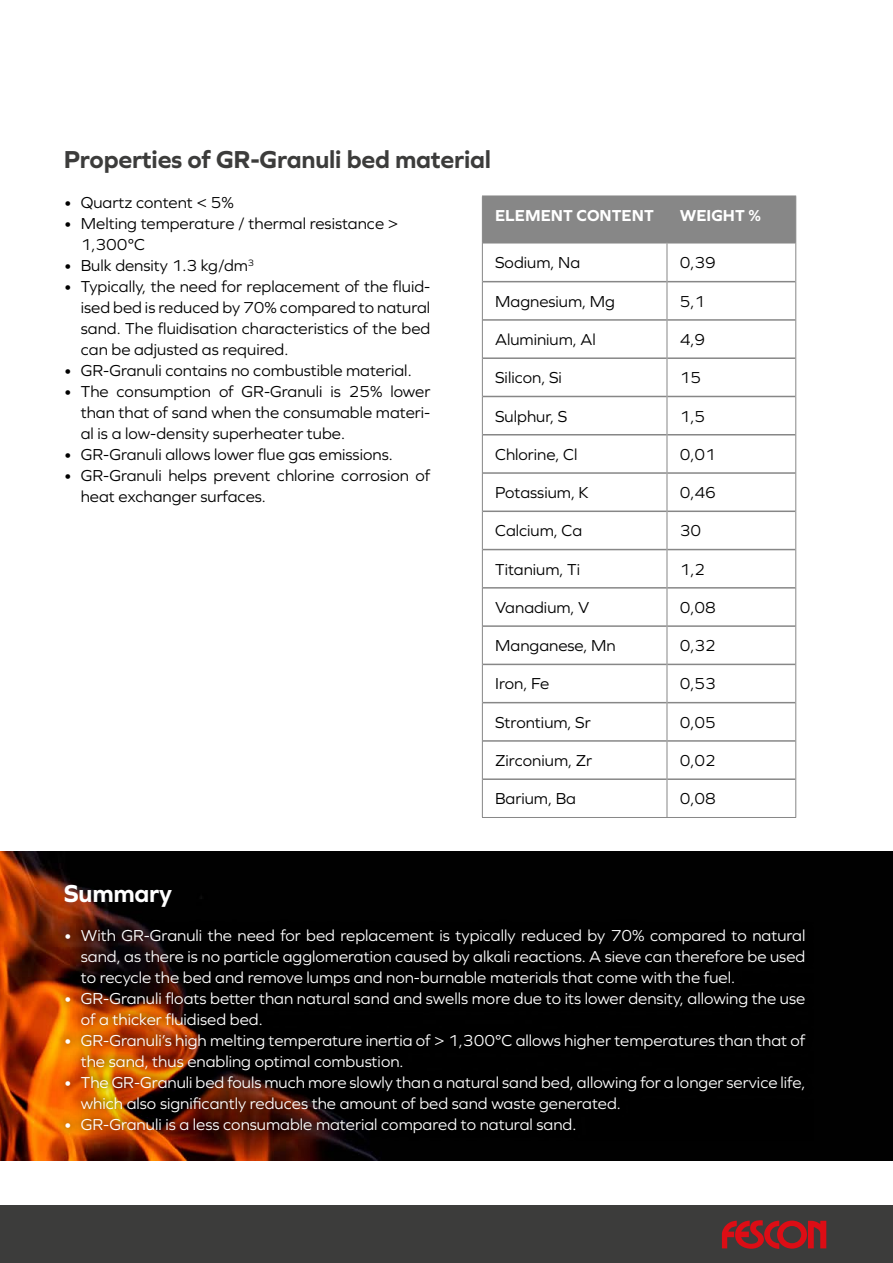
<style>
.page{position:relative;width:893px;height:1263px;background:#fff}
.page>*{position:absolute;margin:0;border:0;box-sizing:border-box;transform-origin:0 0}
.t1{font:700 25.5px "Graphie";letter-spacing:-.01em;color:#3c3c3b}
.t2{font:700 25.5px "Graphie";letter-spacing:-.01em;color:#fff}
.t3{font:16.5px/21px "Graphie";color:#000}
.t4{font:16.5px/21px "Graphie";color:#fff}
.t5{font:700 16.5px "Graphie";color:#fff}
</style>
<div class="page">
<img style="left:0;top:851px;width:893px;height:309px">
<div style="left:0;top:1205px;width:893px;height:58px;background:#3c3c3b"></div>
<svg style="left:722px;top:1220px;width:104px;height:29px"></svg>
<svg style="left:57px;top:919px;width:757px;height:222px;background:#190a01"></svg>
<div style="left:483px;top:197px;width:312px;height:45px;background:#878787"></div>
<hr style="left:483px;top:242px;width:184px;height:1px;background:#878787">
<hr style="left:667px;top:242px;width:128px;height:1px;background:#878787">
<hr style="left:483px;top:281px;width:184px;height:1px;background:#878787">
<hr style="left:667px;top:281px;width:128px;height:1px;background:#878787">
<hr style="left:483px;top:319px;width:184px;height:2px;background:#878787">
<hr style="left:667px;top:319px;width:128px;height:2px;background:#878787">
<hr style="left:483px;top:357px;width:184px;height:2px;background:#878787">
<hr style="left:667px;top:357px;width:128px;height:2px;background:#878787">
<hr style="left:483px;top:396px;width:184px;height:1px;background:#878787">
<hr style="left:667px;top:396px;width:128px;height:1px;background:#878787">
<hr style="left:483px;top:434px;width:184px;height:1px;background:#878787">
<hr style="left:667px;top:434px;width:128px;height:1px;background:#878787">
<hr style="left:483px;top:472px;width:184px;height:2px;background:#878787">
<hr style="left:667px;top:472px;width:128px;height:2px;background:#878787">
<hr style="left:483px;top:510px;width:184px;height:2px;background:#878787">
<hr style="left:667px;top:510px;width:128px;height:2px;background:#878787">
<hr style="left:483px;top:549px;width:184px;height:1px;background:#878787">
<hr style="left:667px;top:549px;width:128px;height:1px;background:#878787">
<hr style="left:483px;top:587px;width:184px;height:2px;background:#878787">
<hr style="left:667px;top:587px;width:128px;height:2px;background:#878787">
<hr style="left:483px;top:625px;width:184px;height:2px;background:#878787">
<hr style="left:667px;top:625px;width:128px;height:2px;background:#878787">
<hr style="left:483px;top:664px;width:184px;height:1px;background:#878787">
<hr style="left:667px;top:664px;width:128px;height:1px;background:#878787">
<hr style="left:483px;top:702px;width:184px;height:1px;background:#878787">
<hr style="left:667px;top:702px;width:128px;height:1px;background:#878787">
<hr style="left:483px;top:740px;width:184px;height:2px;background:#878787">
<hr style="left:667px;top:740px;width:128px;height:2px;background:#878787">
<hr style="left:483px;top:778px;width:184px;height:2px;background:#878787">
<hr style="left:667px;top:778px;width:128px;height:2px;background:#878787">
<hr style="left:482px;top:196px;width:185px;height:1px;background:#878787">
<hr style="left:482px;top:196px;width:1px;height:47px;background:#878787">
<hr style="left:667px;top:196px;width:129px;height:1px;background:#878787">
<hr style="left:667px;top:196px;width:1px;height:47px;background:#878787">
<hr style="left:795px;top:196px;width:1px;height:47px;background:#878787">
<hr style="left:482px;top:243px;width:1px;height:39px;background:#878787">
<hr style="left:667px;top:243px;width:1px;height:39px;background:#878787">
<hr style="left:795px;top:243px;width:1px;height:39px;background:#878787">
<hr style="left:482px;top:282px;width:1px;height:38px;background:#878787">
<hr style="left:667px;top:282px;width:1px;height:38px;background:#878787">
<hr style="left:795px;top:282px;width:1px;height:38px;background:#878787">
<hr style="left:482px;top:320px;width:1px;height:38px;background:#878787">
<hr style="left:667px;top:320px;width:1px;height:38px;background:#878787">
<hr style="left:795px;top:320px;width:1px;height:38px;background:#878787">
<hr style="left:482px;top:358px;width:1px;height:38px;background:#878787">
<hr style="left:667px;top:358px;width:1px;height:38px;background:#878787">
<hr style="left:795px;top:358px;width:1px;height:38px;background:#878787">
<hr style="left:482px;top:396px;width:1px;height:39px;background:#878787">
<hr style="left:667px;top:396px;width:1px;height:39px;background:#878787">
<hr style="left:795px;top:396px;width:1px;height:39px;background:#878787">
<hr style="left:482px;top:435px;width:1px;height:38px;background:#878787">
<hr style="left:667px;top:435px;width:1px;height:38px;background:#878787">
<hr style="left:795px;top:435px;width:1px;height:38px;background:#878787">
<hr style="left:482px;top:473px;width:1px;height:38px;background:#878787">
<hr style="left:667px;top:473px;width:1px;height:38px;background:#878787">
<hr style="left:795px;top:473px;width:1px;height:38px;background:#878787">
<hr style="left:482px;top:511px;width:1px;height:39px;background:#878787">
<hr style="left:667px;top:511px;width:1px;height:39px;background:#878787">
<hr style="left:795px;top:511px;width:1px;height:39px;background:#878787">
<hr style="left:482px;top:550px;width:1px;height:38px;background:#878787">
<hr style="left:667px;top:550px;width:1px;height:38px;background:#878787">
<hr style="left:795px;top:550px;width:1px;height:38px;background:#878787">
<hr style="left:482px;top:588px;width:1px;height:38px;background:#878787">
<hr style="left:667px;top:588px;width:1px;height:38px;background:#878787">
<hr style="left:795px;top:588px;width:1px;height:38px;background:#878787">
<hr style="left:482px;top:626px;width:1px;height:38px;background:#878787">
<hr style="left:667px;top:626px;width:1px;height:38px;background:#878787">
<hr style="left:795px;top:626px;width:1px;height:38px;background:#878787">
<hr style="left:482px;top:664px;width:1px;height:39px;background:#878787">
<hr style="left:667px;top:664px;width:1px;height:39px;background:#878787">
<hr style="left:795px;top:664px;width:1px;height:39px;background:#878787">
<hr style="left:482px;top:703px;width:1px;height:38px;background:#878787">
<hr style="left:667px;top:703px;width:1px;height:38px;background:#878787">
<hr style="left:795px;top:703px;width:1px;height:38px;background:#878787">
<hr style="left:482px;top:741px;width:1px;height:38px;background:#878787">
<hr style="left:667px;top:741px;width:1px;height:38px;background:#878787">
<hr style="left:795px;top:741px;width:1px;height:38px;background:#878787">
<hr style="left:482px;top:779px;width:1px;height:38px;background:#878787">
<hr style="left:667px;top:779px;width:1px;height:38px;background:#878787">
<hr style="left:795px;top:779px;width:1px;height:38px;background:#878787">
<hr style="left:482px;top:817px;width:185px;height:1px;background:#878787">
<hr style="left:667px;top:817px;width:129px;height:1px;background:#878787">
<h1 class="t1" style="left:64px;top:144px;width:429px">Properties of GR-Granuli bed material</h1>
<p class="t3" style="left:64px;top:192px;width:172px">• Quartz content &lt; 5%</p>
<p class="t3" style="left:81px;top:213px;width:319px;text-indent:-17px">• Melting temperature / thermal resistance &gt;<br>1,300°C</p>
<p class="t3" style="left:64px;top:255px;width:192px">• Bulk density 1.3 kg/dm<sup>3</sup></p>
<p class="t3" style="left:81px;top:276px;width:351px;text-align:justify;text-indent:-17px">• Typically, the need for replacement of the fluid&shy;ised bed is reduced by 70% compared to natural sand. The fluidisation characteristics of the bed can be adjusted as required.</p>
<p class="t3" style="left:64px;top:360px;width:349px">• GR-Granuli contains no combustible material.</p>
<p class="t3" style="left:81px;top:381px;width:351px;text-align:justify;text-indent:-17px">• The consumption of GR-Granuli is 25% lower than that of sand when the consumable materi&shy;al is a low-density superheater tube.</p>
<p class="t3" style="left:64px;top:444px;width:330px">• GR-Granuli allows lower flue gas emissions.</p>
<p class="t3" style="left:81px;top:465px;width:351px;text-indent:-17px">• GR-Granuli helps prevent chlorine corrosion of heat exchanger surfaces.</p>
<h1 class="t2" style="left:64px;top:878px;width:110px">Summary</h1>
<p class="t5" style="left:495px;top:206px;width:160px">ELEMENT CONTENT</p>
<p class="t5" style="left:680px;top:206px;width:83px">WEIGHT %</p>
<p class="t3" style="left:495px;top:252px;width:87px">Sodium, Na</p>
<p class="t3" style="left:680px;top:252px;width:38px">0,39</p>
<p class="t3" style="left:495px;top:290px;width:121px">Magnesium, Mg</p>
<p class="t3" style="left:680px;top:290px;width:27px">5,1</p>
<p class="t3" style="left:495px;top:329px;width:102px">Aluminium, Al</p>
<p class="t3" style="left:680px;top:329px;width:27px">4,9</p>
<p class="t3" style="left:495px;top:367px;width:68px">Silicon, Si</p>
<p class="t3" style="left:680px;top:367px;width:23px">15</p>
<p class="t3" style="left:495px;top:405px;width:74px">Sulphur, S</p>
<p class="t3" style="left:680px;top:405px;width:27px">1,5</p>
<p class="t3" style="left:495px;top:443px;width:84px">Chlorine, Cl</p>
<p class="t3" style="left:680px;top:443px;width:38px">0,01</p>
<p class="t3" style="left:495px;top:482px;width:95px">Potassium, K</p>
<p class="t3" style="left:680px;top:482px;width:38px">0,46</p>
<p class="t3" style="left:495px;top:520px;width:89px">Calcium, Ca</p>
<p class="t3" style="left:680px;top:520px;width:23px">30</p>
<p class="t3" style="left:495px;top:558px;width:86px">Titanium, Ti</p>
<p class="t3" style="left:680px;top:558px;width:27px">1,2</p>
<p class="t3" style="left:495px;top:597px;width:96px">Vanadium, V</p>
<p class="t3" style="left:680px;top:597px;width:38px">0,08</p>
<p class="t3" style="left:495px;top:635px;width:122px">Manganese, Mn</p>
<p class="t3" style="left:680px;top:635px;width:38px">0,32</p>
<p class="t3" style="left:495px;top:673px;width:56px">Iron, Fe</p>
<p class="t3" style="left:680px;top:673px;width:38px">0,53</p>
<p class="t3" style="left:495px;top:711px;width:97px">Strontium, Sr</p>
<p class="t3" style="left:680px;top:711px;width:38px">0,05</p>
<p class="t3" style="left:495px;top:750px;width:99px">Zirconium, Zr</p>
<p class="t3" style="left:680px;top:750px;width:38px">0,02</p>
<p class="t3" style="left:495px;top:788px;width:82px">Barium, Ba</p>
<p class="t3" style="left:680px;top:788px;width:38px">0,08</p>
<p class="t4" style="left:81px;top:924px;width:726px;text-align:justify;text-indent:-17px">• With GR-Granuli the need for bed replacement is typically reduced by 70% compared to natural sand, as there is no particle agglomeration caused by alkali reactions. A sieve can therefore be used to recycle the bed and remove lumps and non-burnable materials that come with the fuel.</p>
<p class="t4" style="left:81px;top:987px;width:726px;text-indent:-17px">• GR-Granuli floats better than natural sand and swells more due to its lower density, allowing the use of a thicker fluidised bed.</p>
<p class="t4" style="left:81px;top:1029px;width:726px;text-indent:-17px">• GR-Granuli’s high melting temperature inertia of &gt; 1,300°C allows higher temperatures than that of the sand, thus enabling optimal combustion.</p>
<p class="t4" style="left:81px;top:1071px;width:726px;text-indent:-17px">• The GR-Granuli bed fouls much more slowly than a natural sand bed, allowing for a longer service life, which also significantly reduces the amount of bed sand waste generated.</p>
<p class="t4" style="left:64px;top:1113px;width:514px">• GR-Granuli is a less consumable material compared to natural sand.</p>
</div>
